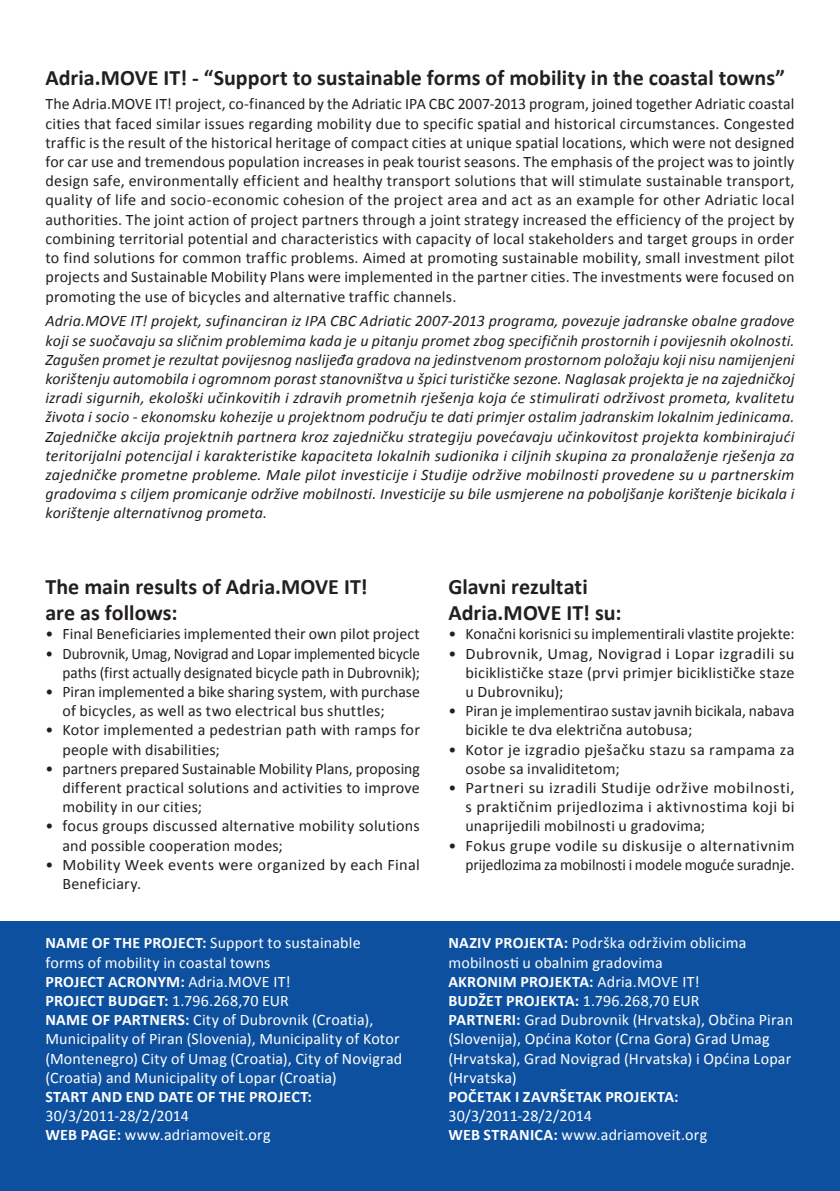
<style>
.page{position:relative;width:840px;height:1191px;background:#fff}
.page>*{position:absolute;margin:0;border:0;box-sizing:border-box;transform-origin:0 0}
._01_NASLOVCIC{font:700 22px/26.4px "Calibri";color:#231f20}
._02_BODY{font:16px/19.2px "Calibri";letter-spacing:.01em;color:#231f20}
._02a_BODY_HR_ITALIC{font:italic 16px/19.2px "Calibri";letter-spacing:.01em;color:#231f20;text-align:justify}
._02_BODY-2{font:16px/19.2px "Calibri";letter-spacing:.01em;color:#fff}
._02_BODY-3{font:700 16px/19.2px "Calibri";letter-spacing:.015em;color:#fff}
.s1{font-weight:700}
.s2{font-weight:400}
</style>
<div class="page">
<div style="left:0;top:921px;width:839px;height:247px;background:#0d509f"></div>
<div style="left:0;top:1162px;width:839px;height:29px;background:#0d509f"></div>
<p class="_01_NASLOVCIC" style="left:45px;top:64px;width:740px">Adria.MOVE IT! - “Support to sustainable forms of mobility in the coastal towns”</p>
<p class="_02_BODY" style="left:45px;top:95px;width:750px;text-align:justify">The Adria.MOVE IT! project, co-financed by the Adriatic IPA CBC 2007-2013 program, joined together Adriatic coastal cities that faced similar issues regarding mobility due to specific spatial and historical circumstances. Congested traffic is the result of the historical heritage of compact cities at unique spatial locations, which were not designed for car use and tremendous population increases in peak tourist seasons. The emphasis of the project was to jointly design safe, environmentally efficient and healthy transport solutions that will stimulate sustainable transport, quality of life and socio-economic cohesion of the project area and act as an example for other Adriatic local authorities. The joint action of project partners through a joint strategy increased the efficiency of the project by combining territorial potential and characteristics with capacity of local stakeholders and target groups in order to find solutions for common traffic problems. Aimed at promoting sustainable mobility, small investment pilot projects and Sustainable Mobility Plans were implemented in the partner cities. The investments were focused on promoting the use of bicycles and alternative traffic channels.</p>
<p class="_02a_BODY_HR_ITALIC" style="left:45px;top:311px;width:750px">Adria.MOVE IT! projekt, sufinanciran iz IPA CBC Adriatic 2007-2013 programa, povezuje jadranske obalne gradove koji se suočavaju sa sličnim problemima kada je u pitanju promet zbog specifičnih prostornih i povijesnih okolnosti.<br>Zagušen promet je rezultat povijesnog naslijeđa gradova na jedinstvenom prostornom položaju koji nisu namijenjeni korištenju automobila i ogromnom porast stanovništva u špici turističke sezone. Naglasak projekta je na zajedničkoj izradi sigurnih, ekološki učinkovitih i zdravih prometnih rješenja koja će stimulirati održivost prometa, kvalitetu života i socio - ekonomsku kohezije u projektnom području te dati primjer ostalim jadranskim lokalnim jedinicama.<br>Zajedničke akcija projektnih partnera kroz zajedničku strategiju povećavaju učinkovitost projekta kombinirajući teritorijalni potencijal i karakteristike kapaciteta lokalnih sudionika i ciljnih skupina za pronalaženje rješenja za zajedničke prometne probleme. Male pilot investicije i Studije održive mobilnosti provedene su u partnerskim gradovima s ciljem promicanje održive mobilnosti. Investicije su bile usmjerene na poboljšanje korištenje bicikala i korištenje alternativnog prometa.</p>
<p class="_01_NASLOVCIC" style="left:45px;top:573px;width:323px">The main results of Adria.MOVE IT! are as follows:</p>
<p class="_02_BODY" style="left:45px;top:624px;width:376px">• Final Beneficiaries implemented their own pilot project</p>
<p class="_02_BODY" style="left:45px;top:643px;width:376px;text-align:right">• Dubrovnik, Umag, Novigrad and Lopar implemented bicycle paths (first actually designated bicycle path in Dubrovnik);</p>
<p class="_02_BODY" style="left:62px;top:682px;width:359px;text-indent:-17px">• Piran implemented a bike sharing system, with purchase of bicycles, as well as two electrical bus shuttles;</p>
<p class="_02_BODY" style="left:62px;top:720px;width:359px;text-indent:-17px">• Kotor implemented a pedestrian path with ramps for people with disabilities;</p>
<p class="_02_BODY" style="left:62px;top:759px;width:359px;text-align:justify;text-indent:-17px">• partners prepared Sustainable Mobility Plans, proposing different practical solutions and activities to improve mobility in our cities;</p>
<p class="_02_BODY" style="left:62px;top:816px;width:359px;text-indent:-17px">• focus groups discussed alternative mobility solutions and possible cooperation modes;</p>
<p class="_02_BODY" style="left:62px;top:855px;width:359px;text-indent:-17px">• Mobility Week events were organized by each Final<br>Beneficiary.</p>
<p class="_02_BODY-2" style="left:45px;top:933px;width:316px"><span class="s1">NAME OF THE PROJECT:</span> Support to sustainable forms of mobility in coastal towns</p>
<p class="_02_BODY-3" style="left:45px;top:971px;width:247px">PROJECT ACRONYM: <span class="s2">Adria.MOVE IT!</span></p>
<p class="_02_BODY-2" style="left:45px;top:991px;width:245px"><span class="s1">PROJECT BUDGET:</span> 1.796.268,70 EUR</p>
<p class="_02_BODY-2" style="left:45px;top:1010px;width:358px"><span class="s1">NAME OF PARTNERS:</span> City of Dubrovnik (Croatia), Municipality of Piran (Slovenia), Municipality of Kotor (Montenegro) City of Umag (Croatia), City of Novigrad (Croatia) and Municipality of Lopar (Croatia)</p>
<p class="_02_BODY-3" style="left:45px;top:1087px;width:268px">START AND END DATE OF THE PROJECT:<br><span class="s2">30/3/2011-28/2/2014</span></p>
<p class="_02_BODY-2" style="left:45px;top:1125px;width:226px"><span class="s1">WEB PAGE:</span> www.adriamoveit.org</p>
<p class="_01_NASLOVCIC" style="left:448px;top:573px;width:174px">Glavni rezultati<br>Adria.MOVE IT! su:</p>
<p class="_02_BODY" style="left:448px;top:624px;width:347px">• Konačni korisnici su implementirali vlastite projekte:</p>
<p class="_02_BODY" style="left:465px;top:643px;width:330px;text-align:justify;text-indent:-17px">• Dubrovnik, Umag, Novigrad i Lopar izgradili su biciklističke staze (prvi primjer biciklističke staze u Dubrovniku);</p>
<p class="_02_BODY" style="left:465px;top:701px;width:330px;text-indent:-17px">• Piran je implementirao sustav javnih bicikala, nabava bicikle te dva električna autobusa;</p>
<p class="_02_BODY" style="left:465px;top:739px;width:330px;text-indent:-17px">• Kotor je izgradio pješačku stazu sa rampama za osobe sa invaliditetom;</p>
<p class="_02_BODY" style="left:465px;top:778px;width:330px;text-align:justify;text-indent:-17px">• Partneri su izradili Studije održive mobilnosti, s praktičnim prijedlozima i aktivnostima koji bi unaprijedili mobilnosti u gradovima;</p>
<p class="_02_BODY" style="left:448px;top:835px;width:347px;text-align:right">• Fokus grupe vodile su diskusije o alternativnim prijedlozima za mobilnosti i modele moguće suradnje.</p>
<p class="_02_BODY-2" style="left:448px;top:933px;width:299px"><span class="s1">NAZIV PROJEKTA:</span> Podrška održivim oblicima mobilnosti u obalnim gradovima</p>
<p class="_02_BODY-3" style="left:448px;top:971px;width:252px">AKRONIM PROJEKTA: <span class="s2">Adria.MOVE IT!</span></p>
<p class="_02_BODY-3" style="left:448px;top:991px;width:253px">BUDŽET PROJEKTA: <span class="s2">1.796.268,70 EUR</span></p>
<p class="_02_BODY-2" style="left:448px;top:1010px;width:346px"><span class="s1">PARTNERI:</span> Grad Dubrovnik (Hrvatska), Občina Piran (Slovenija), Općina Kotor (Crna Gora) Grad Umag (Hrvatska), Grad Novigrad (Hrvatska) i Općina Lopar (Hrvatska)</p>
<p class="_02_BODY-3" style="left:448px;top:1087px;width:232px">POČETAK I ZAVRŠETAK PROJEKTA:<br><span class="s2">30/3/2011-28/2/2014</span></p>
<p class="_02_BODY-2" style="left:448px;top:1125px;width:260px"><span class="s1">WEB STRANICA:</span> www.adriamoveit.org</p>
</div>
